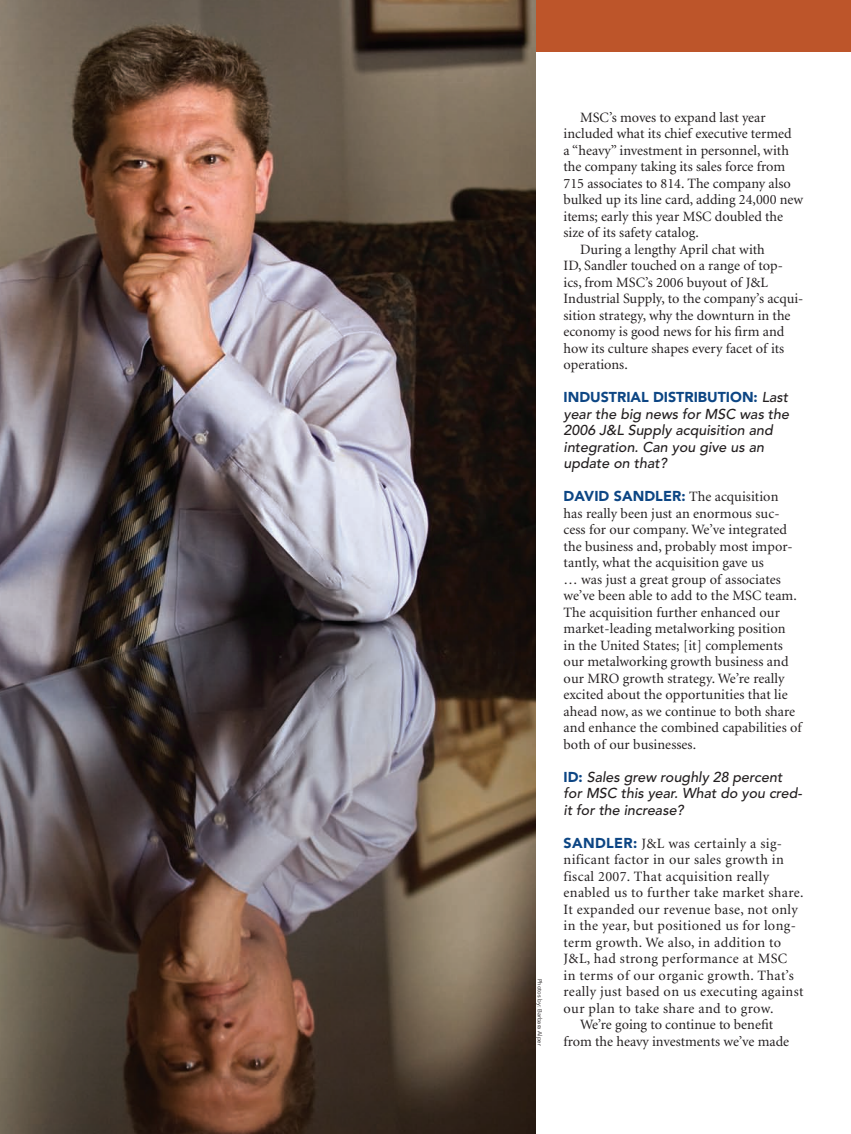
<style>
.page{position:relative;width:851px;height:1134px;background:#fff}
.page>*{position:absolute;margin:0;border:0;box-sizing:border-box;transform-origin:0 0}
.t1{font:14.25px/16.5px "Minion";letter-spacing:.005em;color:#231f20}
.t2{font:14.25px "Minion";letter-spacing:.025em;color:#231f20}
.t3{font:italic 500 14.25px/16.5px "Avenir";color:#231f20}
.t4{font:6px "Avenir";color:#231f20}
.s1{font-weight:900;font-style:normal;color:#0d4684}
.s2{font-family:"Avenir";font-weight:900;color:#0d4684}
</style>
<div class="page">
<div style="left:0;top:0;width:850px;height:52px;background:#bd552a"></div>
<img style="left:0;top:0;width:536px;height:1134px">
<p class="t4" style="left:542px;top:979px;width:68px;rotate:90deg">Photos by: Barbara Alper</p>
<p class="t1" style="left:580px;top:110px;width:187px">MSC’s moves to expand last year</p>
<p class="t1" style="left:563px;top:126px;width:230px">included what its chief executive termed</p>
<p class="t1" style="left:563px;top:143px;width:227px">a “heavy” investment in personnel, with</p>
<p class="t1" style="left:563px;top:159px;width:223px">the company taking its sales force from</p>
<p class="t1" style="left:563px;top:176px;width:229px">715 associates to 814. The company also</p>
<p class="t1" style="left:563px;top:192px;width:241px">bulked up its line card, adding 24,000 new</p>
<p class="t1" style="left:563px;top:209px;width:221px">items; early this year MSC doubled the</p>
<p class="t1" style="left:563px;top:225px;width:137px">size of its safety catalog.</p>
<p class="t1" style="left:580px;top:242px;width:186px">During a lengthy April chat with</p>
<p class="t1" style="left:563px;top:258px;width:221px">ID, Sandler touched on a range of top-</p>
<p class="t1" style="left:563px;top:275px;width:206px">ics, from MSC’s 2006 buyout of J&amp;L</p>
<p class="t1" style="left:563px;top:291px;width:241px">Industrial Supply, to the company’s acqui-</p>
<p class="t1" style="left:563px;top:308px;width:228px">sition strategy, why the downturn in the</p>
<p class="t1" style="left:563px;top:324px;width:222px">economy is good news for his firm and</p>
<p class="t1" style="left:563px;top:341px;width:222px">how its culture shapes every facet of its</p>
<p class="t1" style="left:563px;top:357px;width:66px">operations.</p>
<p class="t3" style="left:563px;top:390px;width:227px"><span class="s1">INDUSTRIAL DISTRIBUTION:</span> Last year the big news for MSC was the<br>2006 J&amp;L Supply acquisition and integration. Can you give us an update on that?</p>
<p class="t1" style="left:563px;top:489px;width:240px"><span class="s2">DAVID SANDLER:</span> The acquisition<br>has really been just an enormous suc&shy;cess for our company. We’ve integrated the business and, probably most impor&shy;tantly, what the acquisition gave us<br>… was just a great group of associates we’ve been able to add to the MSC team.<br>The acquisition further enhanced our market-leading metalworking position<br>in the United States; [it] complements our metalworking growth business and our MRO growth strategy. We’re really excited about the opportunities that lie ahead now, as we continue to both share and enhance the combined capabilities of both of our businesses.</p>
<p class="t3" style="left:563px;top:770px;width:239px"><span class="s1">ID:</span> Sales grew roughly 28 percent for MSC this year. What do you cred&shy;it for the increase?</p>
<p class="t2" style="left:563px;top:837px;width:220px"><span class="s2">SANDLER:</span> J&amp;L was certainly a sig-</p>
<p class="t2" style="left:563px;top:854px;width:222px">nificant factor in our sales growth in</p>
<p class="t2" style="left:563px;top:870px;width:207px">fiscal 2007. That acquisition really</p>
<p class="t2" style="left:563px;top:887px;width:241px">enabled us to further take market share.</p>
<p class="t2" style="left:563px;top:903px;width:236px">It expanded our revenue base, not only</p>
<p class="t2" style="left:563px;top:920px;width:234px">in the year, but positioned us for long-</p>
<p class="t2" style="left:563px;top:936px;width:219px">term growth. We also, in addition to</p>
<p class="t2" style="left:563px;top:953px;width:225px">J&amp;L, had strong performance at MSC</p>
<p class="t2" style="left:563px;top:969px;width:232px">in terms of our organic growth. That’s</p>
<p class="t2" style="left:563px;top:986px;width:241px">really just based on us executing against</p>
<p class="t2" style="left:563px;top:1002px;width:211px">our plan to take share and to grow.</p>
<p class="t1" style="left:580px;top:1017px;width:195px">We’re going to continue to benefit</p>
<p class="t1" style="left:563px;top:1034px;width:227px">from the heavy investments we’ve made</p>
</div>
